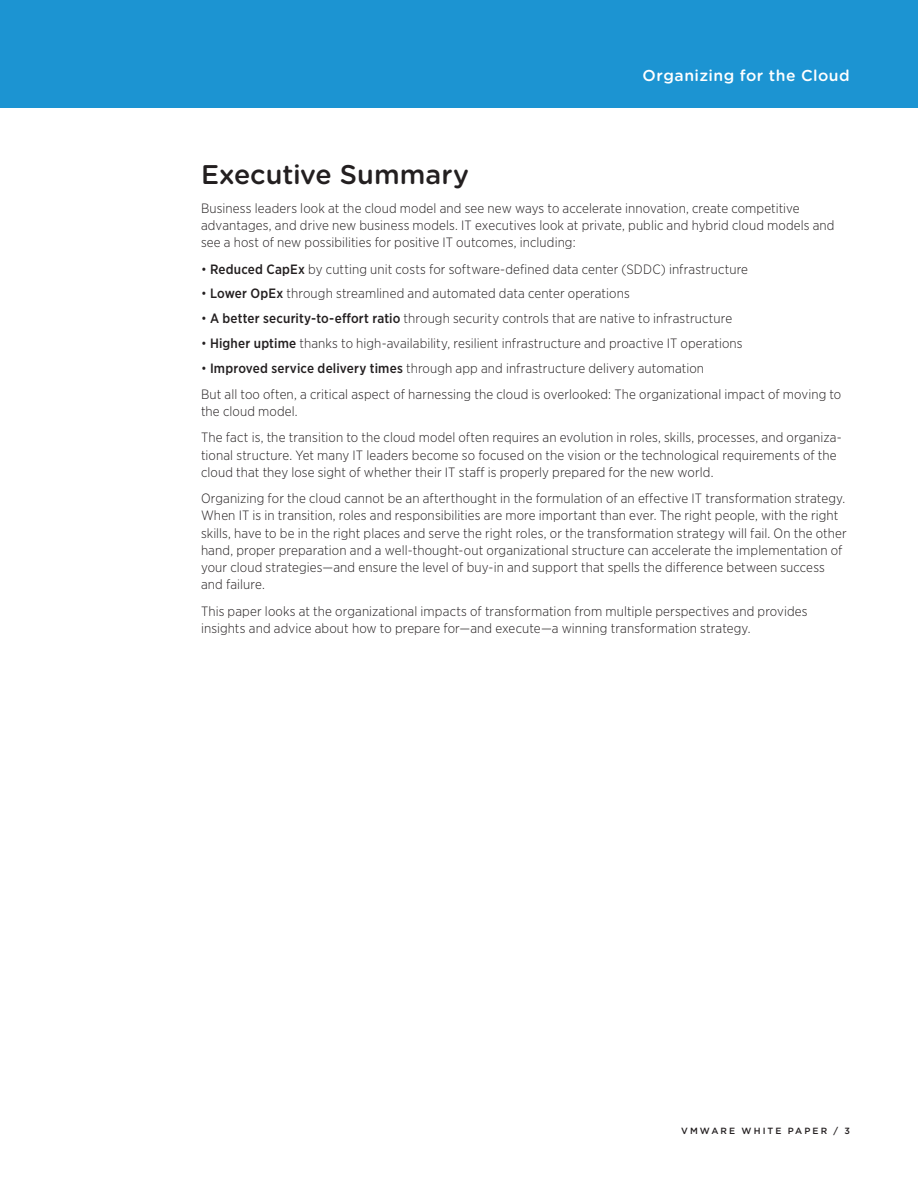
<style>
.page{position:relative;width:918px;height:1188px;background:#fff}
.page>*{position:absolute;margin:0;border:0;box-sizing:border-box;transform-origin:0 0}
.t1{font:500 27px "Gotham Rounded";color:#231f20}
.t2{font:500 15.75px "Gotham Rounded";letter-spacing:.03em;color:#fff}
.t3{font:300 13.5px/17.2px "Gotham Narrow";letter-spacing:.01em;color:#231f20}
.t4{font:500 9px "Gotham";letter-spacing:.23em;color:#231f20}
.s1{font-weight:500}
</style>
<div class="page">
<div style="left:0;top:0;width:918px;height:108px;background:#1c94d2"></div>
<p class="t2" style="left:643px;top:64px;width:209px">Organizing for the Cloud</p>
<h1 class="t1" style="left:201px;top:155px;width:269px">Executive Summary</h1>
<p class="t3" style="left:201px;top:199px;width:635px">Business leaders look at the cloud model and see new ways to accelerate innovation, create competitive advantages, and drive new business models. IT executives look at private, public and hybrid cloud models and see a host of new possibilities for positive IT outcomes, including:</p>
<p class="t3" style="left:201px;top:260px;width:549px">• <span class="s1">Reduced CapEx</span> by cutting unit costs for software-defined data center (SDDC) infrastructure</p>
<p class="t3" style="left:201px;top:285px;width:430px">• <span class="s1">Lower OpEx</span> through streamlined and automated data center operations</p>
<p class="t3" style="left:201px;top:309px;width:533px">• <span class="s1">A better security-to-effort ratio</span> through security controls that are native to infrastructure</p>
<p class="t3" style="left:201px;top:334px;width:543px">• <span class="s1">Higher uptime</span> thanks to high-availability, resilient infrastructure and proactive IT operations</p>
<p class="t3" style="left:201px;top:354px;width:642px;line-height:26.2px">• <span class="s1">Improved service delivery times</span> through app and infrastructure delivery automation<br>But all too often, a critical aspect of harnessing the cloud is overlooked: The organizational impact of moving to</p>
<p class="t3" style="left:201px;top:398px;width:642px;line-height:26.2px">the cloud model.<br>The fact is, the transition to the cloud model often requires an evolution in roles, skills, processes, and organiza-</p>
<p class="t3" style="left:201px;top:446px;width:637px">tional structure. Yet many IT leaders become so focused on the vision or the technological requirements of the cloud that they lose sight of whether their IT staff is properly prepared for the new world.</p>
<p class="t3" style="left:201px;top:489px;width:647px">Organizing for the cloud cannot be an afterthought in the formulation of an effective IT transformation strategy.<br>When IT is in transition, roles and responsibilities are more important than ever. The right people, with the right skills, have to be in the right places and serve the right roles, or the transformation strategy will fail. On the other hand, proper preparation and a well-thought-out organizational structure can accelerate the implementation of your cloud strategies—and ensure the level of buy-in and support that spells the difference between success and failure.</p>
<p class="t3" style="left:201px;top:602px;width:608px">This paper looks at the organizational impacts of transformation from multiple perspectives and provides insights and advice about how to prepare for—and execute—a winning transformation strategy.</p>
<p class="t4" style="left:681px;top:1125px;width:170px">VMWARE WHITE PAPER / 3</p>
</div>
